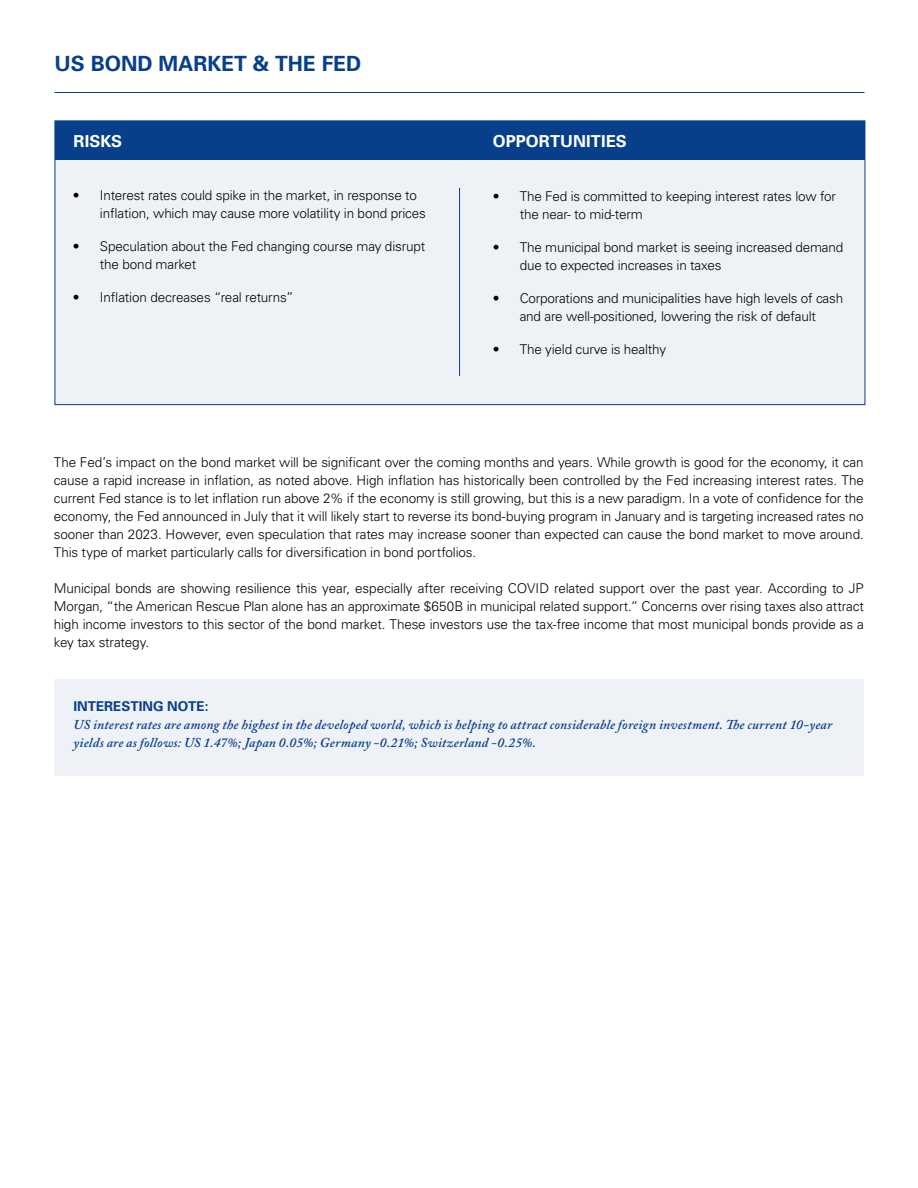
<style>
.page{position:relative;width:918px;height:1188px;background:#fff}
.page>*{position:absolute;margin:0;border:0;box-sizing:border-box;transform-origin:0 0}
.t1{font:700 21px "Univers";color:#083f8a}
.t2{font:700 16.5px "Univers";letter-spacing:.005em;color:#fff}
.t3{font:300 13.5px/18px "Univers";letter-spacing:-.015em;color:#040503}
.t4{font:italic 600 13.5px/18px "Adobe Caslon Pro";letter-spacing:.015em;color:#083f8a}
.t5{font:700 13.5px "Univers";color:#083f8a}
</style>
<div class="page">
<div style="left:54px;top:120px;width:811px;height:285px;background:#eef2f7"></div>
<div style="left:55px;top:121px;width:810px;height:39px;background:#083f8a"></div>
<hr style="left:459px;top:188px;width:1px;height:188px;background:#083f8a">
<hr style="left:55px;top:92px;width:810px;height:1px;background:#083f8a">
<div style="left:54px;top:679px;width:810px;height:96px;background:#eef2f7"></div>
<h1 class="t1" style="left:55px;top:50px;width:308px">US BOND MARKET &amp; THE FED</h1>
<p class="t2" style="left:73px;top:130px;width:50px">RISKS</p>
<p class="t2" style="left:493px;top:130px;width:136px">OPPORTUNITIES</p>
<p class="t3" style="left:100px;top:185px;width:328px;text-indent:-27px">• Interest rates could spike in the market, in response to inflation, which may cause more volatility in bond prices</p>
<p class="t3" style="left:100px;top:236px;width:327px;text-indent:-27px">• Speculation about the Fed changing course may disrupt the bond market</p>
<p class="t3" style="left:73px;top:287px;width:222px">• Inflation decreases “real returns”</p>
<p class="t3" style="left:520px;top:187px;width:318px;text-indent:-27px">• The Fed is committed to keeping interest rates low for the near- to mid-term</p>
<p class="t3" style="left:520px;top:238px;width:325px;text-indent:-27px">• The municipal bond market is seeing increased demand due to expected increases in taxes</p>
<p class="t3" style="left:493px;top:289px;width:352px;text-align:center">• Corporations and municipalities have high levels of cash and are well-positioned, lowering the risk of default</p>
<p class="t3" style="left:493px;top:340px;width:175px">• The yield curve is healthy</p>
<p class="t3" style="left:54px;top:453px;width:812px;text-align:justify">The Fed’s impact on the bond market will be significant over the coming months and years. While growth is good for the economy, it can cause a rapid increase in inflation, as noted above. High inflation has historically been controlled by the Fed increasing interest rates. The current Fed stance is to let inflation run above 2% if the economy is still growing, but this is a new paradigm. In a vote of confidence for the economy, the Fed announced in July that it will likely start to reverse its bond-buying program in January and is targeting increased rates no sooner than 2023. However, even speculation that rates may increase sooner than expected can cause the bond market to move around.<br>This type of market particularly calls for diversification in bond portfolios.</p>
<p class="t3" style="left:54px;top:578px;width:812px;text-align:justify">Municipal bonds are showing resilience this year, especially after receiving COVID related support over the past year. According to JP Morgan, “the American Rescue Plan alone has an approximate $650B in municipal related support.” Concerns over rising taxes also attract high income investors to this sector of the bond market. These investors use the tax-free income that most municipal bonds provide as a key tax strategy.</p>
<p class="t5" style="left:74px;top:697px;width:137px">INTERESTING NOTE:</p>
<p class="t4" style="left:74px;top:715px;width:760px">US interest rates are among the highest in the developed world, which is helping to attract considerable foreign investment. The current 10-year yields are as follows: US 1.47%; Japan 0.05%; Germany -0.21%; Switzerland -0.25%.</p>
</div>
